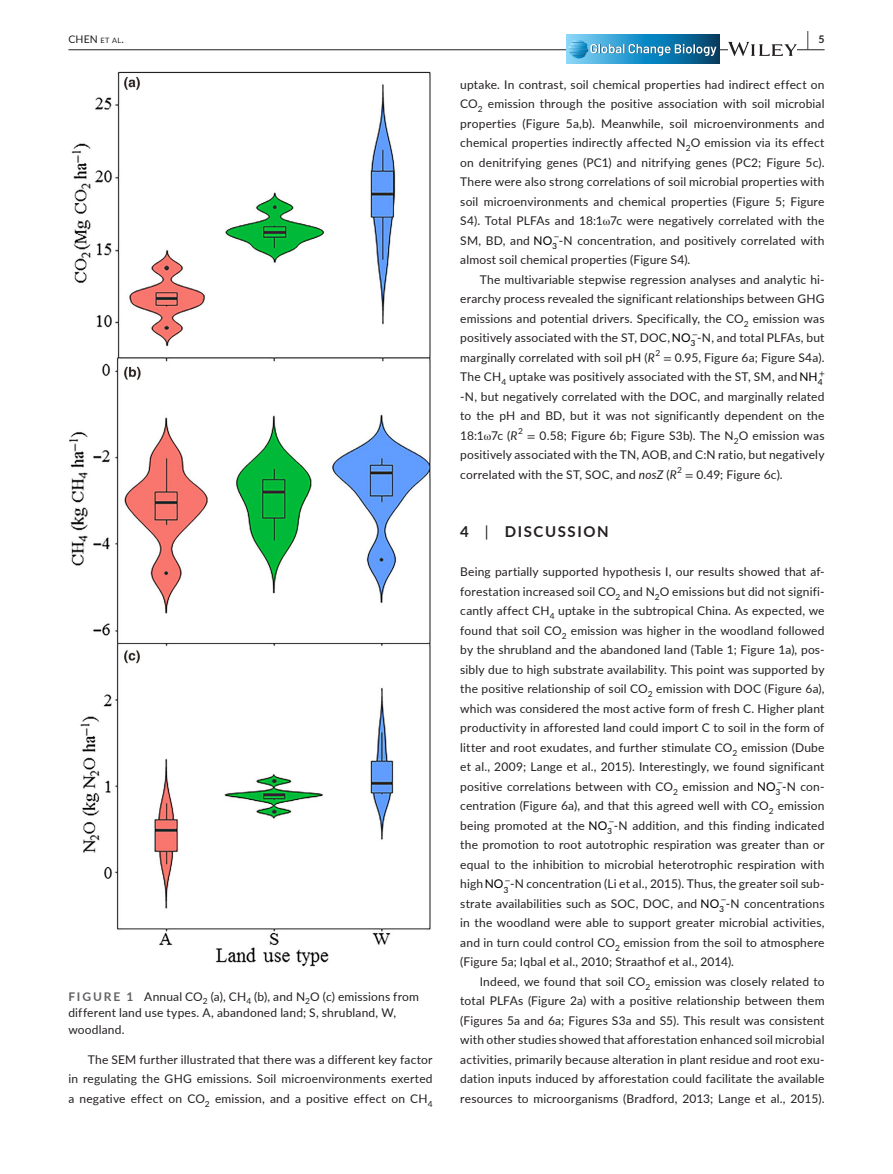
<style>
.page{position:relative;width:893px;height:1174px;background:#fff}
.page>*{position:absolute;margin:0;border:0;box-sizing:border-box;transform-origin:0 0}
.t1{font:700 19.5px "Lato";color:#231f20;scale:.43 1}
.t2{font:700 15px "Lato";letter-spacing:.11em;color:#231f20}
.t3{font:12px/19.5px "Lato";letter-spacing:.015em;color:#231f20;text-align:justify}
.t4{font:10.5px "Lato";color:#231f20}
.t5{font:8.4px "STIX Math";color:#000}
.t6{font:8.4px "Lato";color:#231f20}
.t7{font:8.4px "Lato";color:#000}
.s1{font-size:7.35px}
.s2{font-family:"STIX"}
.s3{color:#000}
.s4{font-weight:700;color:#636366}
.s5{font-style:italic}
.s6{font-weight:400}
</style>
<div class="page">
<hr style="left:68px;top:49px;width:756px;height:1px;background:#231f20">
<svg style="left:567px;top:34px;width:153px;height:30px;background:#298aba"></svg>
<svg style="left:568px;top:40px;width:149px;height:18px;background:#499ac2"></svg>
<svg style="left:728px;top:42px;width:69px;height:14px"></svg>
<img style="left:70px;top:71px;width:361px;height:896px">
<p class="t4" style="left:68px;top:31px;width:57px">CHEN <span class="s1">et al</span>.</p>
<h1 class="t1" style="left:807px;top:25px;width:43px">| <sup>5</sup></h1>
<p class="t3" style="left:460px;top:74px;width:366px">uptake. In contrast, soil chemical properties had indirect effect on CO<sub>2</sub> emission through the positive association with soil microbial properties (Figure 5a,b). Meanwhile, soil microenvironments and chemical properties indirectly affected N<sub>2</sub>O emission via its effect on denitrifying genes (PC1) and nitrifying genes (PC2; Figure 5c).<br>There were also strong correlations of soil microbial properties with soil microenvironments and chemical properties (Figure 5; Figure S4). Total PLFAs and 18:1<span class="s2">ω</span>7c were negatively correlated with the SM, BD, and <span class="s3">NO</span><sub>3</sub> -N concentration, and positively correlated with</p>
<p class="t5" style="left:554px;top:231px;width:7px">−</p>
<p class="t3" style="left:460px;top:249px;width:232px">almost soil chemical properties (Figure S4).</p>
<p class="t3" style="left:480px;top:269px;width:346px">The multivariable stepwise regression analyses and analytic hi-</p>
<p class="t3" style="left:460px;top:288px;width:366px">erarchy process revealed the significant relationships between GHG</p>
<p class="t3" style="left:460px;top:308px;width:366px">emissions and potential drivers. Specifically, the CO<sub>2</sub> emission was</p>
<p class="t3" style="left:460px;top:327px;width:366px">positively associated with the ST, DOC, <span class="s3">NO</span><sub>3</sub> -N, and total PLFAs, but</p>
<p class="t5" style="left:692px;top:329px;width:7px">−</p>
<p class="t3" style="left:68px;top:987px;width:352px;line-height:16.5px;text-align:left"><span class="s4">FIGURE 1</span> Annual CO<sub>2</sub> (a), CH<sub>4</sub> (b), and N<sub>2</sub>O (c) emissions from different land use types. A, abandoned land; S, shrubland, W, woodland.</p>
<p class="t3" style="left:68px;top:1049px;width:366px;text-indent:20px">The SEM further illustrated that there was a different key factor in regulating the GHG emissions. Soil microenvironments exerted a negative effect on CO<sub>2</sub> emission, and a positive effect on CH<sub>4</sub></p>
<p class="t3" style="left:460px;top:347px;width:196px">marginally correlated with soil pH (<span class="s5">R</span></p>
<p class="t6" style="left:655px;top:347px;width:6px">2</p>
<p class="t3" style="left:460px;top:347px;width:366px;text-indent:203px"><span class="s2">=</span> 0.95, Figure 6a; Figure S4a).<br>The CH<sub>4</sub> uptake was positively associated with the ST, SM, and <span class="s3">NH</span></p>
<p class="t5" style="left:819px;top:368px;width:7px">+</p>
<p class="t7" style="left:818px;top:377px;width:6px">4</p>
<p class="t3" style="left:460px;top:386px;width:366px">-N, but negatively correlated with the DOC, and marginally related to the pH and BD, but it was not significantly dependent on the 18:1<span class="s2">ω</span>7c (<span class="s5">R</span></p>
<p class="t6" style="left:518px;top:425px;width:6px">2</p>
<p class="t3" style="left:460px;top:425px;width:366px;text-indent:67px"><span class="s2">=</span> 0.58; Figure 6b; Figure S3b). The N<sub>2</sub>O emission was positively associated with the TN, AOB, and C:N ratio, but negatively correlated with the ST, SOC, and <span class="s5">nosZ</span> (<span class="s5">R</span></p>
<p class="t6" style="left:677px;top:464px;width:6px">2</p>
<p class="t3" style="left:685px;top:464px;width:99px"><span class="s2">=</span> 0.49; Figure 6c).</p>
<p class="t2" style="left:460px;top:521px;width:150px">4 <span class="s6">|</span> DISCUSSION</p>
<p class="t3" style="left:460px;top:561px;width:366px">Being partially supported hypothesis I, our results showed that af&shy;forestation increased soil CO<sub>2</sub> and N<sub>2</sub>O emissions but did not signifi&shy;cantly affect CH<sub>4</sub> uptake in the subtropical China. As expected, we found that soil CO<sub>2</sub> emission was higher in the woodland followed by the shrubland and the abandoned land (Table 1; Figure 1a), pos&shy;sibly due to high substrate availability. This point was supported by the positive relationship of soil CO<sub>2</sub> emission with DOC (Figure 6a), which was considered the most active form of fresh C. Higher plant productivity in afforested land could import C to soil in the form of litter and root exudates, and further stimulate CO<sub>2</sub> emission (Dube et al., 2009; Lange et al., 2015). Interestingly, we found significant positive correlations between with CO<sub>2</sub> emission and <span class="s3">NO</span><sub>3</sub> -N con-</p>
<p class="t5" style="left:777px;top:777px;width:7px">−</p>
<p class="t3" style="left:460px;top:795px;width:366px">centration (Figure 6a), and that this agreed well with CO<sub>2</sub> emission being promoted at the <span class="s3">NO</span><sub>3</sub> -N addition, and this finding indicated</p>
<p class="t5" style="left:609px;top:816px;width:7px">−</p>
<p class="t3" style="left:460px;top:834px;width:366px">the promotion to root autotrophic respiration was greater than or equal to the inhibition to microbial heterotrophic respiration with high <span class="s3">NO</span><sub>3</sub> -N concentration (Li et al., 2015). Thus, the greater soil sub-</p>
<p class="t5" style="left:505px;top:875px;width:7px">−</p>
<p class="t3" style="left:460px;top:893px;width:366px">strate availabilities such as SOC, DOC, and <span class="s3">NO</span><sub>3</sub> -N concentrations</p>
<p class="t5" style="left:721px;top:894px;width:7px">−</p>
<p class="t3" style="left:460px;top:912px;width:366px">in the woodland were able to support greater microbial activities, and in turn could control CO<sub>2</sub> emission from the soil to atmosphere (Figure 5a; Iqbal et al., 2010; Straathof et al., 2014).</p>
<p class="t3" style="left:460px;top:971px;width:366px;text-indent:19px">Indeed, we found that soil CO<sub>2</sub> emission was closely related to total PLFAs (Figure 2a) with a positive relationship between them (Figures 5a and 6a; Figures S3a and S5). This result was consistent with other studies showed that afforestation enhanced soil microbial activities, primarily because alteration in plant residue and root exu&shy;dation inputs induced by afforestation could facilitate the available resources to microorganisms (Bradford, 2013; Lange et al., 2015).</p>
</div>
